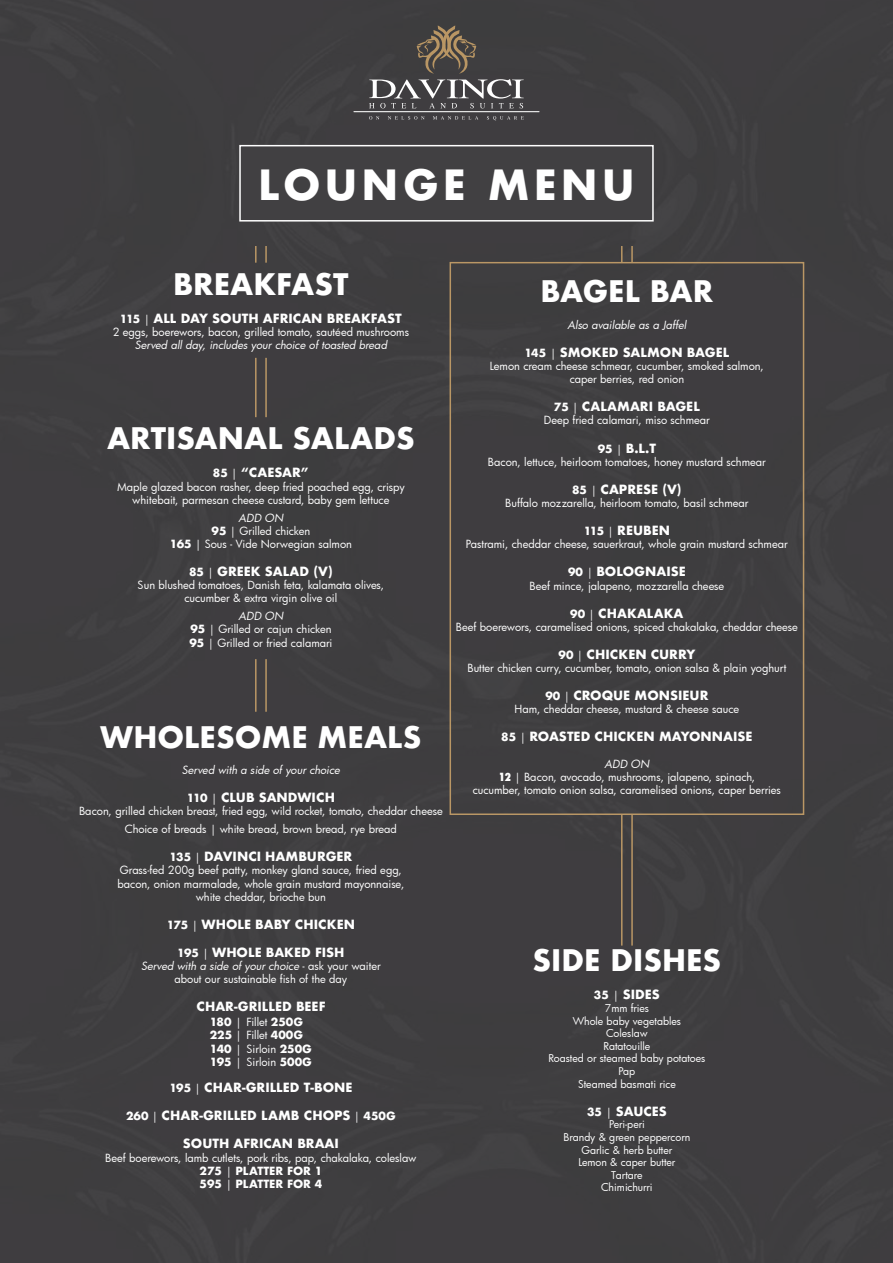
<style>
.page{position:relative;width:893px;height:1263px;background:#414042}
.page>*{position:absolute;margin:0;border:0;box-sizing:border-box;transform-origin:0 0}
.t1{font:700 40.5px "Futura";letter-spacing:.1em;color:#fff}
.t2{font:700 28.95px "Futura";color:#fff}
.t3{font:700 12.45px "Futura";color:#fff}
.t4{font:700 12.3px "Futura";color:#fff}
.t5{font:10.95px/13.2px "Futura";color:#fff;text-align:center}
.t6{font:italic 10.95px "Futura";letter-spacing:-.005em;color:#fff}
.t7{font:10.5px/12.6px "Futura";letter-spacing:-.005em;color:#fff;text-align:center}
.s1{font-size:10.95px}
.s2{font-weight:400;font-size:10.95px}
.s3{font-style:italic}
.s4{font-weight:700}
.s5{font-weight:800;font-stretch:condensed}
</style>
<div class="page">
<hr style="left:354px;top:111px;width:185px;height:1px;background:#fff">
<svg style="left:369px;top:116px;width:10px;height:4px"></svg>
<svg style="left:388px;top:116px;width:37px;height:4px"></svg>
<svg style="left:433px;top:116px;width:45px;height:4px"></svg>
<svg style="left:487px;top:116px;width:37px;height:4px"></svg>
<svg style="left:369px;top:26px;width:155px;height:82px"></svg>
<svg style="left:255px;top:246px;width:2px;height:17px"></svg>
<svg style="left:265px;top:246px;width:2px;height:17px"></svg>
<svg style="left:621px;top:246px;width:1px;height:16px"></svg>
<svg style="left:631px;top:246px;width:2px;height:16px"></svg>
<hr style="left:621px;top:814px;width:1px;height:131px;background:#ba9765">
<hr style="left:631px;top:814px;width:2px;height:131px;background:#ba9765">
<hr style="left:255px;top:358px;width:2px;height:59px;background:#ba9765">
<hr style="left:265px;top:358px;width:2px;height:59px;background:#ba9765">
<hr style="left:255px;top:659px;width:2px;height:53px;background:#ba9765">
<hr style="left:265px;top:659px;width:2px;height:53px;background:#ba9765">
<div style="left:239px;top:145px;width:415px;height:77px;background:#414042;border:2px solid #fff"></div>
<div style="left:450px;top:262px;width:354px;height:553px;border:2px solid #ba9765"></div>
<h1 class="t1" style="left:258px;top:155px;width:378px">LOUNGE MENU</h1>
<h2 class="t2" style="left:173px;top:263px;width:177px">BREAKFAST</h2>
<p class="t3" style="left:120px;top:309px;width:283px"><span class="s1">115</span> <span class="s2">|</span> ALL DAY SOUTH AFRICAN BREAKFAST</p>
<p class="t5" style="left:113px;top:325px;width:298px">2 eggs, boerewors, bacon, grilled tomato, sautéed mushrooms</p>
<p class="t6" style="left:135px;top:338px;width:254px">Served all day, includes your choice of toasted bread</p>
<h2 class="t2" style="left:107px;top:418px;width:309px">ARTISANAL SALADS</h2>
<p class="t3" style="left:213px;top:464px;width:98px"><span class="s1">85</span> <span class="s2">|</span> “CAESAR”</p>
<p class="t5" style="left:117px;top:480px;width:289px">Maple glazed bacon rasher, deep fried poached egg, crispy whitebait, parmesan cheese custard, baby gem lettuce</p>
<p class="t5" style="left:170px;top:511px;width:184px"><span class="s3">ADD ON<br></span><span class="s4">95</span> | Grilled chicken<br><span class="s4">165</span> | Sous - Vide Norwegian salmon</p>
<p class="t3" style="left:189px;top:562px;width:145px"><span class="s1">85</span> <span class="s2">|</span> GREEK SALAD (V)</p>
<p class="t5" style="left:138px;top:578px;width:248px">Sun blushed tomatoes, Danish feta, kalamata olives, cucumber &amp; extra virgin olive oil</p>
<p class="t5" style="left:189px;top:609px;width:145px"><span class="s3">ADD ON<br></span><span class="s4">95</span> | Grilled or cajun chicken<br><span class="s4">95</span> | Grilled or fried calamari</p>
<h2 class="t2" style="left:100px;top:716px;width:323px">WHOLESOME MEALS</h2>
<p class="t6" style="left:182px;top:763px;width:160px">Served with a side of your choice</p>
<p class="t3" style="left:187px;top:788px;width:150px"><span class="s1">110</span> <span class="s2">|</span> CLUB SANDWICH</p>
<p class="t5" style="left:79px;top:802px;width:365px;line-height:17.7px">Bacon, grilled chicken breast, fried egg, wild rocket, tomato, cheddar cheese<br>Choice of breads | white bread, brown bread, rye bread</p>
<p class="t3" style="left:169px;top:847px;width:184px"><span class="s1">135</span> <span class="s2">|</span> DAVINCI HAMBURGER</p>
<p class="t5" style="left:117px;top:863px;width:288px">Grass-fed 200g beef patty, monkey gland sauce, fried egg, bacon, onion marmalade, whole grain mustard mayonnaise, white cheddar, brioche bun</p>
<p class="t3" style="left:167px;top:915px;width:190px"><span class="s1">175</span> <span class="s2">|</span> WHOLE BABY CHICKEN</p>
<p class="t3" style="left:177px;top:943px;width:169px"><span class="s1">195</span> <span class="s2">|</span> WHOLE BAKED FISH</p>
<p class="t5" style="left:141px;top:959px;width:241px"><span class="s3">Served with a side of your choice</span> - ask your waiter about our sustainable fish of the day</p>
<p class="t3" style="left:196px;top:998px;width:131px">CHAR-GRILLED BEEF</p>
<p class="t5" style="left:210px;top:1015px;width:104px;text-align:left"><span class="s4">180</span> | Fillet <span class="s4">250G<br>225</span> | Fillet <span class="s4">400G<br>140</span> | Sirloin <span class="s4">250G<br>195</span> | Sirloin <span class="s4">500G</span></p>
<p class="t3" style="left:169px;top:1078px;width:185px"><span class="s1">195</span> <span class="s2">|</span> CHAR-GRILLED T-BONE</p>
<p class="t3" style="left:126px;top:1106px;width:271px"><span class="s1">260</span> <span class="s2">|</span> CHAR-GRILLED LAMB CHOPS <span class="s2">|</span> <span class="s1">450G</span></p>
<p class="t3" style="left:183px;top:1135px;width:158px">SOUTH AFRICAN BRAAI</p>
<p class="t5" style="left:105px;top:1151px;width:313px">Beef boerewors, lamb cutlets, pork ribs, pap, chakalaka, coleslaw<br><span class="s4">275</span> | <span class="s4">PLATTER FOR 1<br>595</span> | <span class="s4">PLATTER FOR 4</span></p>
<h2 class="t2" style="left:541px;top:270px;width:174px">BAGEL BAR</h2>
<p class="t6" style="left:568px;top:317px;width:120px">Also available as a Jaffel</p>
<p class="t3" style="left:524px;top:343px;width:207px"><span class="s1">145</span> <span class="s2">|</span> SMOKED SALMON BAGEL</p>
<p class="t5" style="left:490px;top:359px;width:275px">Lemon cream cheese schmear, cucumber, smoked salmon, caper berries, red onion</p>
<p class="t3" style="left:554px;top:398px;width:148px"><span class="s1">75</span> <span class="s2">|</span> CALAMARI BAGEL</p>
<p class="t5" style="left:544px;top:414px;width:168px">Deep fried calamari, miso schmear</p>
<p class="t3" style="left:598px;top:439px;width:60px"><span class="s1">95</span> <span class="s2">|</span> B.L.T</p>
<p class="t5" style="left:488px;top:455px;width:279px">Bacon, lettuce, heirloom tomatoes, honey mustard schmear</p>
<p class="t3" style="left:572px;top:480px;width:111px"><span class="s1">85</span> <span class="s2">|</span> CAPRESE (V)</p>
<p class="t5" style="left:505px;top:496px;width:245px">Buffalo mozzarella, heirloom tomato, basil schmear</p>
<p class="t3" style="left:584px;top:521px;width:88px"><span class="s1">115</span> <span class="s2">|</span> REUBEN</p>
<p class="t5" style="left:466px;top:537px;width:323px">Pastrami, cheddar cheese, sauerkraut, whole grain mustard schmear</p>
<p class="t3" style="left:568px;top:563px;width:119px"><span class="s1">90</span> <span class="s2">|</span> BOLOGNAISE</p>
<p class="t5" style="left:529px;top:579px;width:196px">Beef mince, jalapeno, mozzarella cheese</p>
<p class="t3" style="left:570px;top:604px;width:115px"><span class="s1">90</span> <span class="s2">|</span> CHAKALAKA</p>
<p class="t5" style="left:456px;top:620px;width:343px">Beef boerewors, caramelised onions, spiced chakalaka, cheddar cheese</p>
<p class="t3" style="left:558px;top:645px;width:138px"><span class="s1">90</span> <span class="s2">|</span> CHICKEN CURRY</p>
<p class="t5" style="left:467px;top:661px;width:320px">Butter chicken curry, cucumber, tomato, onion salsa &amp; plain yoghurt</p>
<p class="t3" style="left:545px;top:686px;width:164px"><span class="s1">90</span> <span class="s2">|</span> CROQUE MONSIEUR</p>
<p class="t5" style="left:515px;top:702px;width:226px">Ham, cheddar cheese, mustard &amp; cheese sauce</p>
<p class="t3" style="left:501px;top:728px;width:253px"><span class="s1">85</span> <span class="s2">|</span> ROASTED CHICKEN MAYONNAISE</p>
<p class="t5" style="left:473px;top:757px;width:310px"><span class="s3">ADD ON<br></span><span class="s5">12</span> | Bacon, avocado, mushrooms, jalapeno, spinach,<br>cucumber, tomato onion salsa, caramelised onions, caper berries</p>
<h2 class="t2" style="left:533px;top:939px;width:190px">SIDE DISHES</h2>
<p class="t4" style="left:594px;top:986px;width:67px"><span class="s1">35</span> <span class="s2">|</span> SIDES</p>
<p class="t7" style="left:548px;top:1002px;width:158px">7mm fries<br>Whole baby vegetables<br>Coleslaw<br>Ratatouille<br>Roasted or steamed baby potatoes<br>Pap<br>Steamed basmati rice</p>
<p class="t4" style="left:587px;top:1102px;width:81px"><span class="s1">35</span> <span class="s2">|</span> SAUCES</p>
<p class="t7" style="left:564px;top:1118px;width:128px">Peri-peri<br>Brandy &amp; green peppercorn<br>Garlic &amp; herb butter<br>Lemon &amp; caper butter<br>Tartare<br>Chimichurri</p>
</div>
